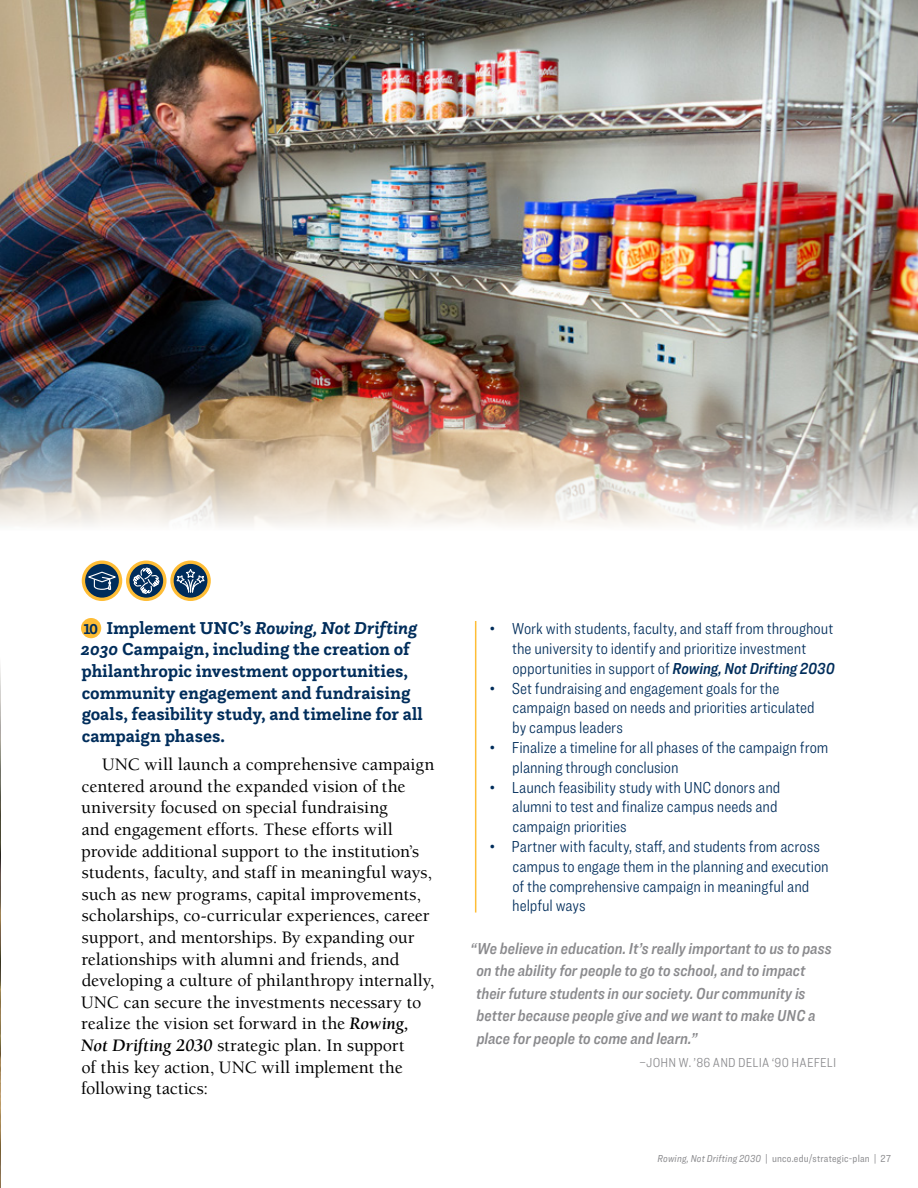
<style>
.page{position:relative;width:918px;height:1188px;background:#fff}
.page>*{position:absolute;margin:0;border:0;box-sizing:border-box;transform-origin:0 0}
.t1{font:500 18px/21.6px "Berkeley";color:#000}
.t2{font:700 18px/21.6px "Questa Slab";color:#002d5b}
.t3{font:300 16.5px/19.8px "Ringside Condensed";letter-spacing:-.005em;color:#002d5b}
.t4{font:16.5px/22.5px "Ringside Condensed Semi Ital";color:#8a8a8d}
.t5{font:300 13.5px "Ringside Condensed";letter-spacing:.02em;color:#8a8a8d}
.t6{font:10.5px "Ringside Condensed";letter-spacing:.02em;color:#8a8a8d}
.s1{font-size:15px}
.s2{font-style:italic}
.s3{font-weight:700;font-style:italic}
.s4{font-family:"Ringside Condensed Semi Ital";font-weight:400}
</style>
<div class="page">
<img style="left:0;top:0;width:918px;height:526px">
<img style="left:0;top:665px;width:1px;height:523px">
<svg style="left:170px;top:561px;width:41px;height:40px"></svg>
<div style="left:174px;top:564px;width:33px;height:34px;background:#002d5b;border-radius:50%"></div>
<svg style="left:175px;top:567px;width:31px;height:26px"></svg>
<hr style="left:475px;top:621px;width:1px;height:292px;background:#febd36">
<svg style="left:126px;top:561px;width:41px;height:40px"></svg>
<svg style="left:129px;top:564px;width:34px;height:34px"></svg>
<svg style="left:132px;top:566px;width:29px;height:29px"></svg>
<div style="left:82px;top:561px;width:40px;height:40px;background:#febd36;border-radius:50%"></div>
<div style="left:85px;top:564px;width:34px;height:34px;background:#002d5b;border-radius:50%"></div>
<svg style="left:85px;top:571px;width:32px;height:19px"></svg>
<div style="left:81px;top:618px;width:20px;height:20px;background:#febd36;border-radius:50%"></div>
<p class="t2" style="left:81px;top:617px;width:343px"><span class="s1">10</span> Implement UNC’s <span class="s2">Rowing, Not Drifting 2030</span> Campaign, including the creation of philanthropic investment opportunities, community engagement and fundraising goals, feasibility study, and timeline for all campaign phases.</p>
<p class="t1" style="left:81px;top:754px;width:355px;text-indent:21px">UNC will launch a comprehensive campaign centered around the expanded vision of the university focused on special fundraising<br>and engagement efforts. These efforts will provide additional support to the institution’s students, faculty, and staff in meaningful ways, such as new programs, capital improvements, scholarships, co-curricular experiences, career support, and mentorships. By expanding our relationships with alumni and friends, and developing a culture of philanthropy internally, UNC can secure the investments necessary to realize the vision set forward in the <span class="s3">Rowing, Not Drifting 2030</span> strategic plan. In support<br>of this key action, UNC will implement the following tactics:</p>
<p class="t3" style="left:512px;top:619px;width:324px;text-indent:-22px">• Work with students, faculty, and staff from throughout the university to identify and prioritize investment opportunities in support of <span class="s4">Rowing, Not Drifting 2030</span></p>
<p class="t3" style="left:512px;top:678px;width:304px;text-indent:-22px">• Set fundraising and engagement goals for the campaign based on needs and priorities articulated by campus leaders</p>
<p class="t3" style="left:512px;top:737px;width:318px;text-indent:-22px">• Finalize a timeline for all phases of the campaign from planning through conclusion</p>
<p class="t3" style="left:512px;top:777px;width:270px;text-indent:-22px">• Launch feasibility study with UNC donors and alumni to test and finalize campus needs and campaign priorities</p>
<p class="t3" style="left:512px;top:836px;width:318px;text-indent:-22px">• Partner with faculty, staff, and students from across campus to engage them in the planning and execution of the comprehensive campaign in meaningful and helpful ways</p>
<p class="t4" style="left:476px;top:937px;width:357px;text-indent:-6px">“We believe in education. It’s really important to us to pass on the ability for people to go to school, and to impact their future students in our society. Our community is better because people give and we want to make UNC a place for people to come and learn.”</p>
<p class="t5" style="left:639px;top:1053px;width:199px">–JOHN W. ’86 AND DELIA ‘90 HAEFELI</p>
<p class="t6" style="left:658px;top:1151px;width:235px"><span class="s2">Rowing, Not Drifting 2030</span> | unco.edu/strategic-plan | 27</p>
</div>
